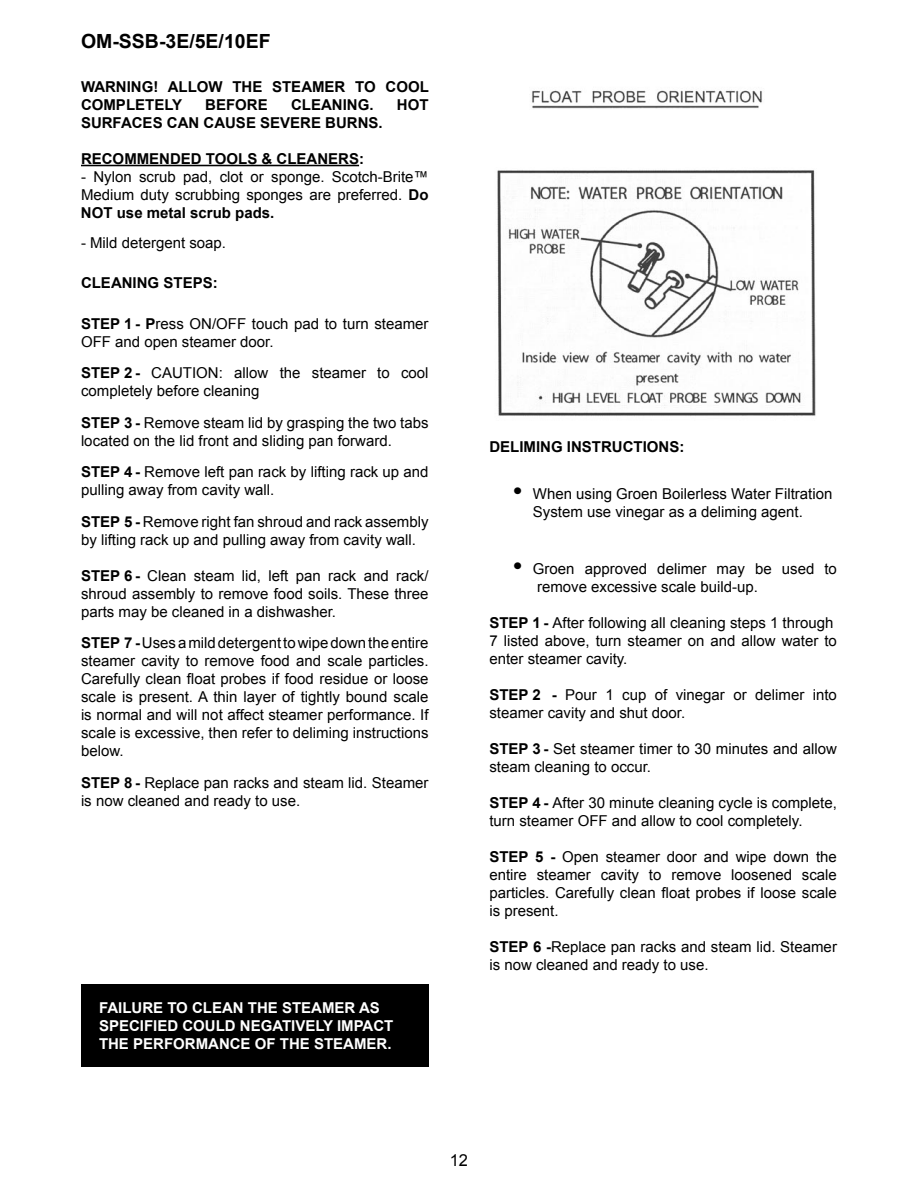
<style>
.page{position:relative;width:918px;height:1188px;background:#fff}
.page>*{position:absolute;margin:0;border:0;box-sizing:border-box;transform-origin:0 0}
.t1{font:700 19.5px "Arial";color:#000}
.t2{font:16.5px "Arial";color:#000}
.t3{font:15px/18px "Arial";color:#000}
.t4{font:700 15px/18px "Arial";color:#000}
.t5{font:700 15px/18px "Arial";color:#fff}
.s1{font-weight:700}
.s2{font-weight:700;font-size:24px}
</style>
<div class="page">
<hr style="left:81px;top:165px;width:278px;height:1px;background:#000">
<div style="left:81px;top:984px;width:347px;height:82px;background:#000"></div>
<img style="left:497px;top:90px;width:319px;height:326px">
<h1 class="t1" style="left:81px;top:28px;width:191px">OM-SSB-3E/5E/10EF</h1>
<p class="t4" style="left:81px;top:78px;width:349px">WARNING! ALLOW THE STEAMER TO COOL<br>COMPLETELY</p>
<p class="t4" style="left:205px;top:96px;width:64px">BEFORE</p>
<p class="t4" style="left:291px;top:96px;width:84px">CLEANING.</p>
<p class="t4" style="left:397px;top:96px;width:33px">HOT</p>
<p class="t4" style="left:81px;top:114px;width:303px">SURFACES CAN CAUSE SEVERE BURNS.</p>
<p class="t4" style="left:81px;top:150px;width:285px">RECOMMENDED TOOLS &amp; CLEANERS:</p>
<p class="t3" style="left:81px;top:168px;width:349px;text-align:justify">- Nylon scrub pad, clot or sponge. Scotch-Brite™ Medium duty scrubbing sponges are preferred. <span class="s1">DO NOT</span></p>
<p class="t4" style="left:117px;top:204px;width:159px">USE METAL SCRUB PADS.</p>
<p class="t3" style="left:81px;top:234px;width:147px">- Mild detergent soap.</p>
<p class="t4" style="left:81px;top:275px;width:138px">CLEANING STEPS:</p>
<p class="t3" style="left:81px;top:315px;width:349px"><span class="s1">STEP 1 - P</span>ress ON/OFF touch pad to turn steamer<br>OFF and open steamer door.</p>
<p class="t3" style="left:81px;top:364px;width:81px"><span class="s1">STEP 2 -</span> caution</p>
<p class="t3" style="left:81px;top:364px;width:349px;text-indent:138px">: allow the steamer to cool completely before cleaning</p>
<p class="t3" style="left:81px;top:414px;width:349px"><span class="s1">STEP 3 -</span> Remove steam lid by grasping the two tabs located on the lid front and sliding pan forward.</p>
<p class="t3" style="left:81px;top:463px;width:349px"><span class="s1">STEP 4 -</span> Remove left pan rack by lifting rack up and pulling away from cavity wall.</p>
<p class="t3" style="left:81px;top:513px;width:349px"><span class="s1">STEP 5 -</span> Remove right fan shroud and rack assembly by lifting rack up and pulling away from cavity wall.</p>
<p class="t3" style="left:81px;top:567px;width:349px;text-align:justify"><span class="s1">STEP 6 -</span> Clean steam lid, left pan rack and rack/ shroud assembly to remove food soils. These three parts may be cleaned in a dishwasher.</p>
<p class="t3" style="left:81px;top:634px;width:349px;text-align:justify"><span class="s1">STEP 7 -</span> Uses a mild detergent to wipe down the entire steamer cavity to remove food and scale particles.<br>Carefully clean float probes if food residue or loose scale is present. A thin layer of tightly bound scale is normal and will not affect steamer performance. If scale is excessive, then refer to deliming instructions below.</p>
<p class="t3" style="left:81px;top:774px;width:349px"><span class="s1">STEP 8 -</span> Replace pan racks and steam lid. Steamer is now cleaned and ready to use.</p>
<p class="t5" style="left:99px;top:999px;width:296px">FAILURE TO CLEAN THE STEAMER AS<br>SPECIFIED COULD NEGATIVELY IMPACT<br>THE PERFORMANCE OF THE STEAMER.</p>
<p class="t4" style="left:489px;top:438px;width:196px">DELIMING INSTRUCTIONS:</p>
<p class="t3" style="left:533px;top:485px;width:301px;text-indent:-20px"><span class="s2">•</span> When using Groen Boilerless Water Filtration<br>System use vinegar as a deliming agent.</p>
<p class="t3" style="left:537px;top:560px;width:301px;text-indent:-24px"><span class="s2">•</span> Groen approved delimer may be used to remove excessive scale build-up.</p>
<p class="t3" style="left:489px;top:614px;width:349px"><span class="s1">STEP 1 -</span> After following all cleaning steps 1 through<br>7 listed above, turn steamer on and allow water to enter steamer cavity.</p>
<p class="t3" style="left:489px;top:686px;width:349px"><span class="s1">STEP 2 -</span> Pour 1 cup of vinegar or delimer into steamer cavity and shut door.</p>
<p class="t3" style="left:489px;top:740px;width:349px"><span class="s1">STEP 3 -</span> Set steamer timer to 30 minutes and allow steam cleaning to occur.</p>
<p class="t3" style="left:489px;top:794px;width:349px"><span class="s1">STEP 4 -</span> After 30 minute cleaning cycle is complete, turn steamer OFF and allow to cool completely.</p>
<p class="t3" style="left:489px;top:848px;width:349px;text-align:justify"><span class="s1">STEP 5 -</span> Open steamer door and wipe down the entire steamer cavity to remove loosened scale particles. Carefully clean float probes if loose scale is present.</p>
<p class="t3" style="left:489px;top:938px;width:349px"><span class="s1">STEP 6 -</span>Replace pan racks and steam lid. Steamer is now cleaned and ready to use.</p>
<p class="t2" style="left:450px;top:1150px;width:18px">12</p>
</div>
